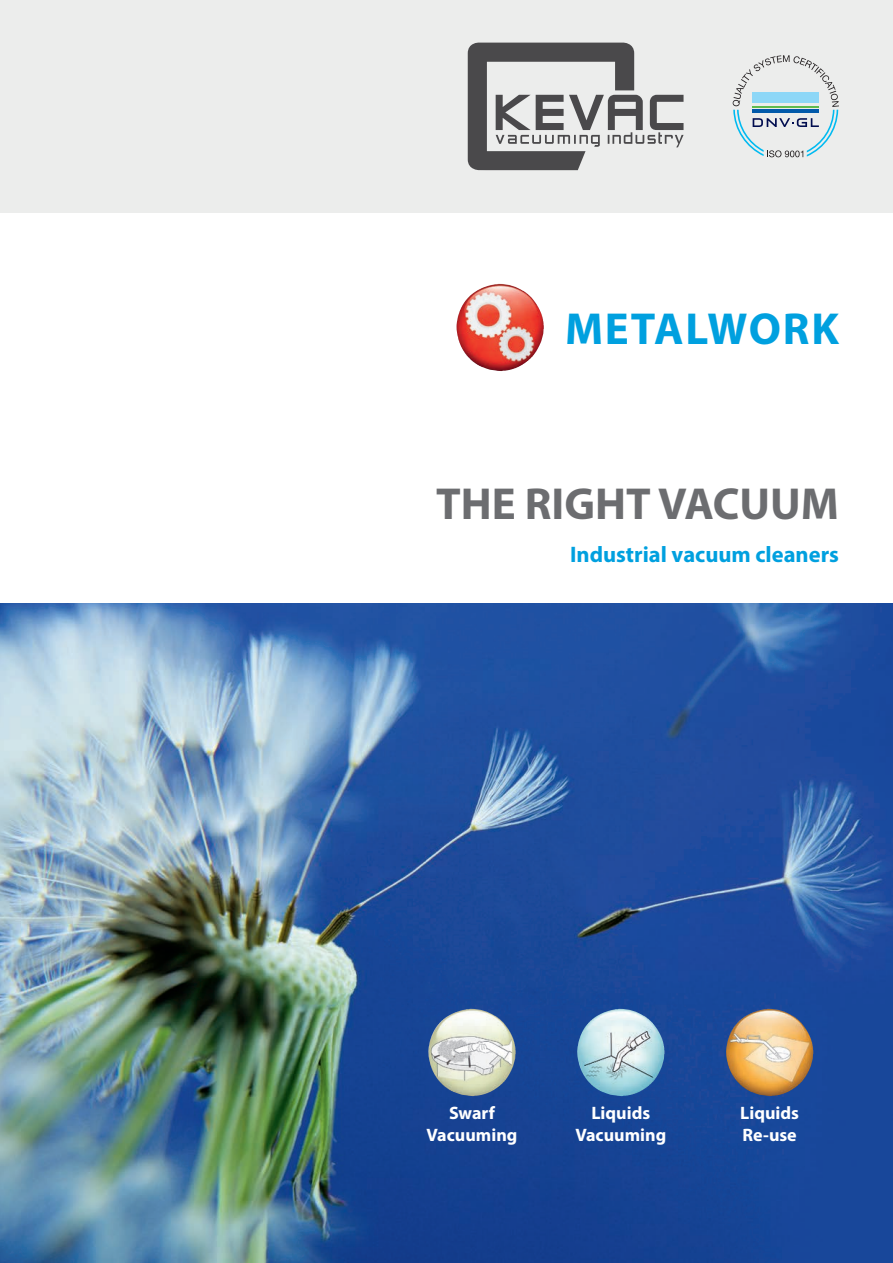
<style>
.page{position:relative;width:893px;height:1263px;background:#fff}
.page>*{position:absolute;margin:0;border:0;box-sizing:border-box;transform-origin:0 0}
.t1{font:700 45px "Myriad Pro";color:#6c6d70}
.t2{font:700 45px "Myriad Pro";letter-spacing:.04em;color:#00a0df}
.t3{font:700 22.5px "Myriad Pro";color:#00a0df}
.t4{font:700 18px/21.6px "Myriad Pro";color:#fff;text-align:center}
</style>
<div class="page">
<div style="left:0;top:0;width:893px;height:213px;background:#ecedec"></div>
<img style="left:0;top:603px;width:893px;height:660px">
<img style="left:576px;top:1009px;width:67px;height:87px">
<img style="left:725px;top:1009px;width:67px;height:87px">
<img style="left:428px;top:1009px;width:66px;height:87px">
<svg style="left:733px;top:55px;width:106px;height:102px"></svg>
<svg style="left:468px;top:43px;width:216px;height:127px"></svg>
<img style="left:456px;top:284px;width:69px;height:87px">
<h1 class="t2" style="left:565px;top:300px;width:275px">METALWORK</h1>
<h1 class="t1" style="left:436px;top:475px;width:404px">THE RIGHT VACUUM</h1>
<p class="t3" style="left:570px;top:539px;width:270px">Industrial vacuum cleaners</p>
<p class="t4" style="left:427px;top:1102px;width:92px">Swarf<br>Vacuuming</p>
<p class="t4" style="left:575px;top:1102px;width:92px">Liquids<br>Vacuuming</p>
<p class="t4" style="left:740px;top:1102px;width:60px;text-align:left">Liquids<br>Re-use</p>
</div>
